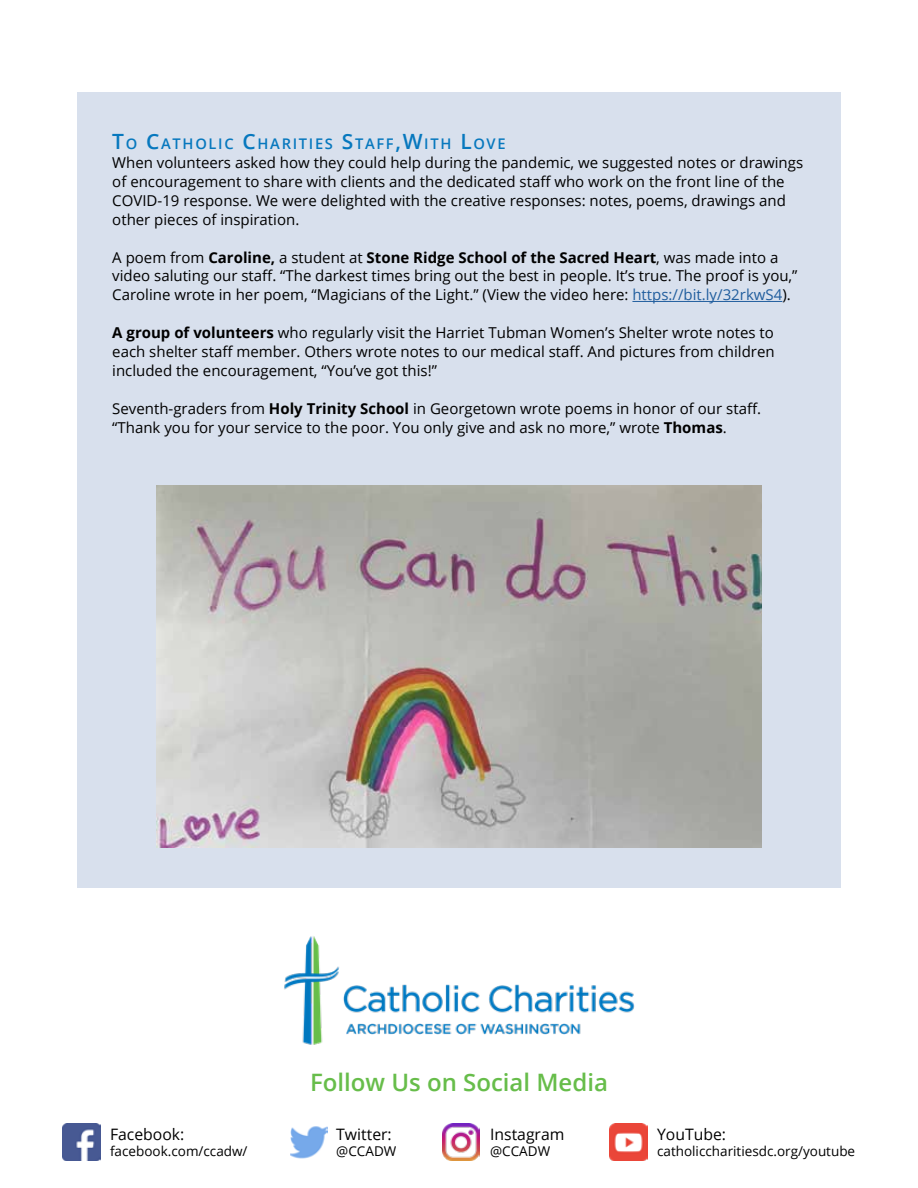
<style>
.page{position:relative;width:918px;height:1188px;background:#fff}
.page>*{position:absolute;margin:0;border:0;box-sizing:border-box;transform-origin:0 0}
.t1{font:600 24px "Open Sans";color:#67bd4a}
.t2{font:15.75px "Open Sans";color:#000}
.t3{font:15px/18.9px "Open Sans";color:#000}
.t4{font:600 14.7px "Open Sans";letter-spacing:.115em;color:#0778be}
.t5{font:13.5px "Open Sans";color:#000}
.s1{font-size:21px}
.s2{font-weight:700}
.s3{color:#215e9e}
</style>
<div class="page">
<img style="left:63px;top:1124px;width:37px;height:37px">
<img style="left:610px;top:1124px;width:37px;height:37px">
<img style="left:290px;top:1126px;width:37px;height:33px">
<img style="left:443px;top:1124px;width:37px;height:37px">
<img style="left:284px;top:936px;width:351px;height:109px">
<div style="left:77px;top:93px;width:764px;height:795px;background:#d8e0ed"></div>
<hr style="left:632px;top:301px;width:150px;height:1px;background:#215e9e">
<img style="left:156px;top:485px;width:606px;height:363px">
<p class="t4" style="left:112px;top:134px;width:395px"><span class="s1">T</span>O <span class="s1">C</span>ATHOLIC <span class="s1">C</span>HARITIES <span class="s1">S</span>TAFF<span class="s1">,W</span>ITH <span class="s1">L</span>OVE</p>
<p class="t3" style="left:112px;top:153px;width:692px">When volunteers asked how they could help during the pandemic, we suggested notes or drawings of encouragement to share with clients and the dedicated staff who work on the front line of the COVID-19 response. We were delighted with the creative responses: notes, poems, drawings and other pieces of inspiration.</p>
<p class="t3" style="left:112px;top:247px;width:687px">A poem from <span class="s2">Caroline,</span> a student at <span class="s2">Stone Ridge School of the Sacred Heart</span>, was made into a video saluting our staff. “The darkest times bring out the best in people. It’s true. The proof is you,”<br>Caroline wrote in her poem, “Magicians of the Light.” (View the video here: <span class="s3">https://bit.ly/32rkwS4</span>).</p>
<p class="t3" style="left:112px;top:323px;width:664px;text-align:justify"><span class="s2">A group of volunteers</span> who regularly visit the Harriet Tubman Women’s Shelter wrote notes to each shelter staff member. Others wrote notes to our medical staff. And pictures from children included the encouragement, “You’ve got this!”</p>
<p class="t3" style="left:112px;top:398px;width:650px">Seventh-graders from <span class="s2">Holy Trinity School</span> in Georgetown wrote poems in honor of our staff. “Thank you for your service to the poor. You only give and ask no more,” wrote <span class="s2">Thomas</span>.</p>
<p class="t2" style="left:110px;top:1123px;width:76px">Facebook:</p>
<p class="t5" style="left:110px;top:1142px;width:139px">facebook.com/ccadw/</p>
<h1 class="t1" style="left:310px;top:1066px;width:300px">Follow Us on Social Media</h1>
<p class="t2" style="left:336px;top:1123px;width:57px">Twitter:</p>
<p class="t5" style="left:336px;top:1142px;width:62px">@CCADW</p>
<p class="t2" style="left:490px;top:1123px;width:76px">Instagram</p>
<p class="t5" style="left:490px;top:1142px;width:62px">@CCADW</p>
<p class="t2" style="left:657px;top:1123px;width:71px">YouTube:</p>
<p class="t5" style="left:657px;top:1142px;width:200px">catholiccharitiesdc.org/youtube</p>
</div>
